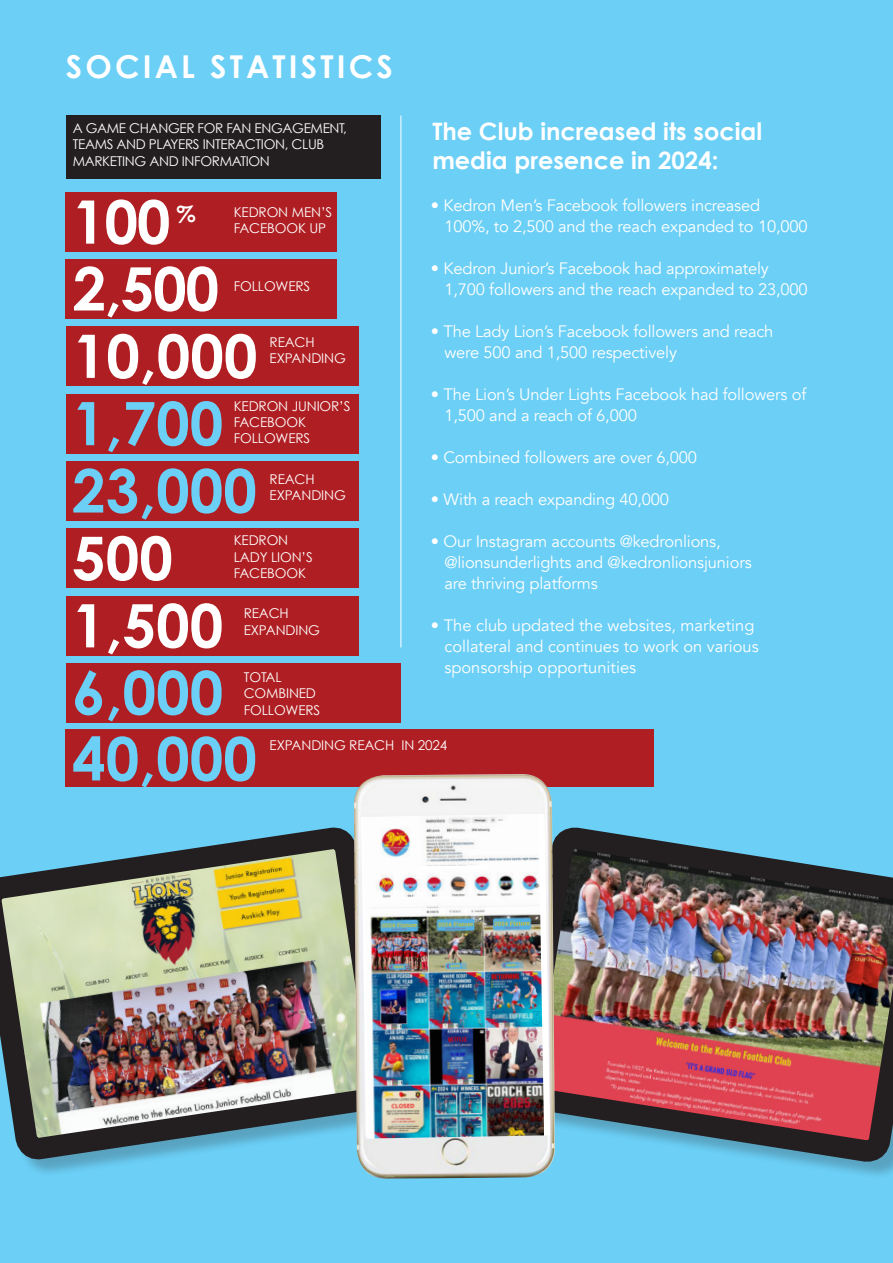
<style>
.page{position:relative;width:893px;height:1263px;background:#6bcff6}
.page>*{position:absolute;margin:0;border:0;box-sizing:border-box;transform-origin:0 0}
.t1{font:700 60px/66.2px "Century Gothic";color:#6bcff6}
.t2{font:700 60px/67.3px "Century Gothic";color:#fff}
.t3{font:700 31.5px "Century Gothic";letter-spacing:.1em;color:#fff}
.t4{font:700 24px/28.8px "Century Gothic";color:#fff}
.t5{font:700 22.5px "Century Gothic";color:#fff}
.t6{font:16.5px/21px "Avenir";letter-spacing:-.01em;color:#fff}
.t7{font:13.5px/16.2px "Century Gothic";letter-spacing:-.01em;color:#fff}
</style>
<div class="page">
<img style="left:555px;top:827px;width:338px;height:349px">
<hr style="left:400px;top:116px;width:1px;height:531px;background:#fff">
<div style="left:66px;top:394px;width:292px;height:59px;background:#af1e22"></div>
<div style="left:66px;top:259px;width:271px;height:60px;background:#af1e22"></div>
<div style="left:66px;top:327px;width:292px;height:59px;background:#af1e22"></div>
<div style="left:66px;top:192px;width:271px;height:60px;background:#af1e22"></div>
<div style="left:66px;top:529px;width:292px;height:59px;background:#af1e22"></div>
<div style="left:66px;top:729px;width:588px;height:58px;background:#af1e22"></div>
<div style="left:66px;top:461px;width:292px;height:60px;background:#af1e22"></div>
<div style="left:0;top:830px;width:410px;height:348px;background:#231f20;opacity:.25"></div>
<img style="left:0;top:561px;width:395px;height:601px">
<img style="left:354px;top:774px;width:201px;height:405px">
<svg style="left:361px;top:814px;width:189px;height:324px;background:#f4f2f3"></svg>
<img style="left:363px;top:814px;width:181px;height:324px">
<svg style="left:417px;top:865px;width:73px;height:5px"></svg>
<div style="left:66px;top:116px;width:315px;height:63px;background:#231f20"></div>
<h2 class="t3" style="left:66px;top:54px;width:328px">SOCIAL STATISTICS</h2>
<h3 class="t4" style="left:432px;top:119px;width:331px">The Club increased its social media presence in 2024:</h3>
<p class="t6" style="left:444px;top:195px;width:365px;text-indent:-13px">• Kedron Men’s Facebook followers increased<br>100%, to 2,500 and the reach expanded to 10,000</p>
<p class="t6" style="left:444px;top:258px;width:365px;text-indent:-13px">• Kedron Junior’s Facebook had approximately<br>1,700 followers and the reach expanded to 23,000</p>
<p class="t6" style="left:444px;top:321px;width:331px;text-indent:-13px">• The Lady Lion’s Facebook followers and reach were 500 and 1,500 respectively</p>
<p class="t6" style="left:444px;top:384px;width:363px;text-indent:-13px">• The Lion’s Under Lights Facebook had followers of<br>1,500 and a reach of 6,000</p>
<p class="t6" style="left:431px;top:447px;width:268px">• Combined followers are over 6,000</p>
<p class="t6" style="left:431px;top:489px;width:240px">• With a reach expanding 40,000</p>
<p class="t6" style="left:444px;top:531px;width:309px;text-indent:-13px">• Our Instagram accounts @kedronlions, @lionsunderlights and @kedronlionsjuniors are thriving platforms</p>
<p class="t6" style="left:444px;top:615px;width:316px;text-indent:-13px">• The club updated the websites, marketing collateral and continues to work on various sponsorship opportunities</p>
<p class="t7" style="left:73px;top:120px;width:276px">A GAME CHANGER FOR FAN ENGAGEMENT,<br>TEAMS AND PLAYERS INTERACTION, CLUB<br>MARKETING AND INFORMATION</p>
<h1 class="t2" style="left:72px;top:194px;width:100px">100</h1>
<h3 class="t5" style="left:176px;top:205px;width:21px">%</h3>
<p class="t7" style="left:234px;top:204px;width:100px">KEDRON MEN’S<br>FACEBOOK UP</p>
<h1 class="t2" style="left:73px;top:261px;width:186px">2,500<br>10,000</h1>
<p class="t7" style="left:234px;top:278px;width:78px">FOLLOWERS</p>
<p class="t7" style="left:270px;top:334px;width:78px">REACH<br>EXPANDING</p>
<p class="t7" style="left:234px;top:397px;width:118px">KEDRON JUNIOR’S<br>FACEBOOK<br>FOLLOWERS</p>
<h1 class="t1" style="left:72px;top:396px;width:153px">1,700</h1>
<h1 class="t1" style="left:72px;top:463px;width:186px">23,000</h1>
<p class="t7" style="left:270px;top:470px;width:78px">REACH<br>EXPANDING</p>
<p class="t7" style="left:234px;top:532px;width:81px">KEDRON<br>LADY LION’S<br>FACEBOOK</p>
<h1 class="t2" style="left:72px;top:530px;width:153px">500<br>1,500</h1>
<h1 class="t1" style="left:72px;top:665px;width:186px">6,000<br>40,000</h1>
<p class="t7" style="left:244px;top:605px;width:78px">REACH<br>EXPANDING</p>
<p class="t7" style="left:244px;top:669px;width:78px">TOTAL<br>COMBINED<br>FOLLOWERS</p>
<p class="t7" style="left:270px;top:737px;width:179px">EXPANDING REACH IN 2024</p>
</div>
